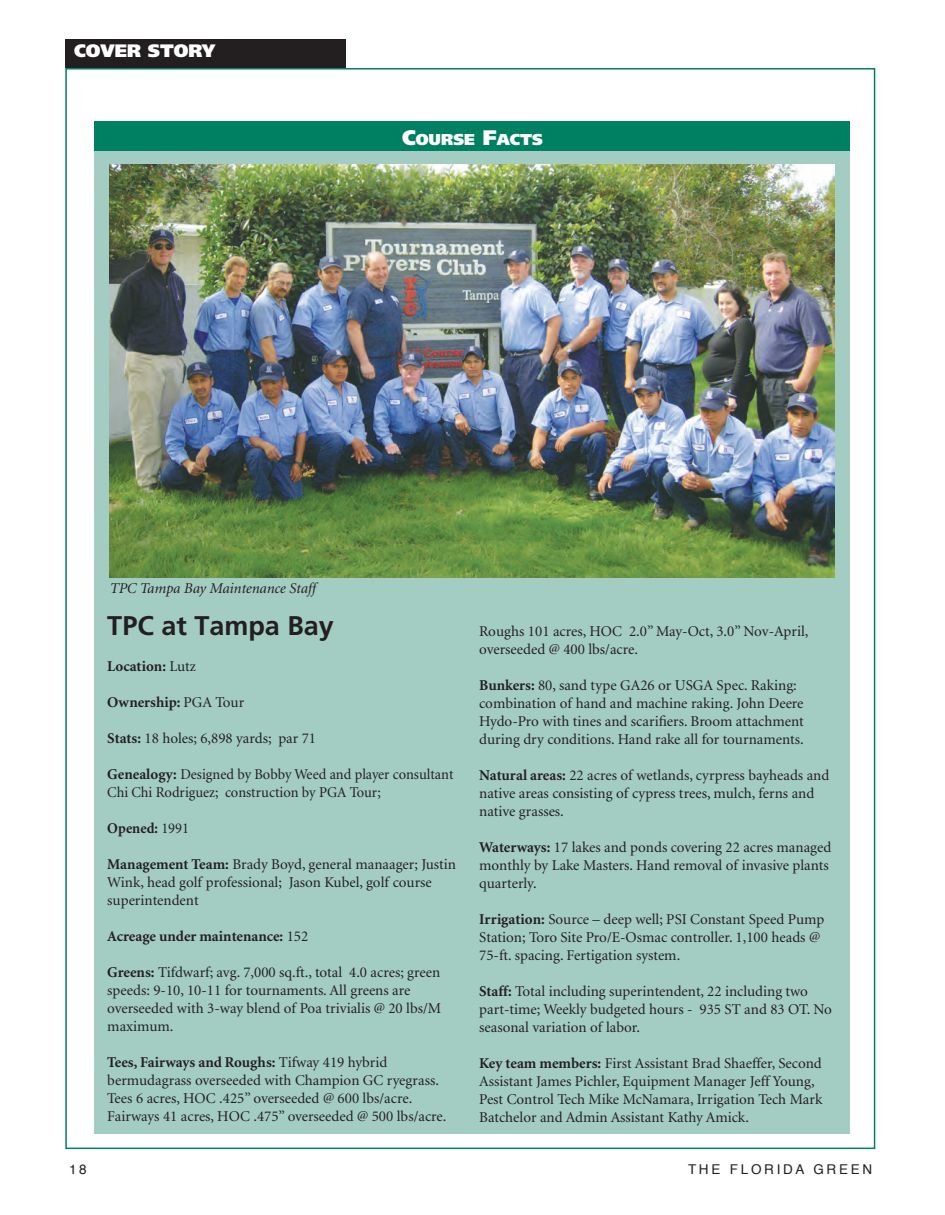
<style>
.page{position:relative;width:945px;height:1215px;background:#fff}
.page>*{position:absolute;margin:0;border:0;box-sizing:border-box;transform-origin:0 0}
.t1{font:700 27px "Frutiger";color:#231f20}
.t2{font:900 18px "Frutiger";color:#fff}
.t3{font:900 15.75px "Frutiger";color:#fff}
.t4{font:15px/18px "Minion";color:#231f20}
.t5{font:15px/18px "Minion";color:#231f20;scale:.96 1}
.t6{font:700 15px "Minion";color:#231f20}
.t7{font:italic 15px "Minion";color:#231f20}
.t8{font:700 15px "Minion";color:#231f20;scale:.96 1}
.t9{font:13.5px "Helvetica";letter-spacing:.2em;color:#231f20}
.s1{font-size:21px}
.s2{font-weight:400}
.s3{font-weight:700}
</style>
<div class="page">
<div style="left:65px;top:39px;width:281px;height:29px;background:#231f20"></div>
<div style="left:94px;top:122px;width:756px;height:1012px;background:#a3ccc2"></div>
<img style="left:109px;top:165px;width:725px;height:412px">
<div style="left:94px;top:122px;width:756px;height:30px;background:#008062"></div>
<p class="t2" style="left:74px;top:40px;width:143px">COVER STORY</p>
<p class="t3" style="left:402px;top:129px;width:142px"><span class="s1">C</span>OURSE <span class="s1">F</span>ACTS</p>
<p class="t7" style="left:109px;top:581px;width:208px">TPC Tampa Bay Maintenance Staff</p>
<h1 class="t1" style="left:107px;top:610px;width:228px">TPC at Tampa Bay</h1>
<p class="t6" style="left:107px;top:659px;width:90px">Location: <span class="s2">Lutz</span></p>
<p class="t6" style="left:107px;top:695px;width:138px">Ownership: <span class="s2">PGA Tour</span></p>
<p class="t4" style="left:107px;top:730px;width:210px"><span class="s3">Stats:</span> 18 holes; 6,898 yards; par 71</p>
<p class="t5" style="left:107px;top:766px;width:362px"><span class="s3">Genealogy:</span> Designed by Bobby Weed and player consultant<br>Chi Chi Rodriguez; construction by PGA Tour;</p>
<p class="t8" style="left:107px;top:821px;width:87px">Opened: <span class="s2">1991</span></p>
<p class="t4" style="left:107px;top:856px;width:350px"><span class="s3">Management Team:</span> Brady Boyd, general manaager; Justin<br>Wink, head golf professional; Jason Kubel, golf course superintendent</p>
<p class="t6" style="left:107px;top:929px;width:202px">Acreage under maintenance: <span class="s2">152</span></p>
<p class="t4" style="left:107px;top:964px;width:336px"><span class="s3">Greens:</span> Tifdwarf; avg. 7,000 sq.ft., total 4.0 acres; green speeds: 9-10, 10-11 for tournaments. All greens are overseeded with 3-way blend of Poa trivialis @ 20 lbs/M maximum.</p>
<p class="t4" style="left:107px;top:1054px;width:341px"><span class="s3">Tees, Fairways and Roughs:</span> Tifway 419 hybrid bermudagrass overseeded with Champion GC ryegrass.<br>Tees 6 acres, HOC .425” overseeded @ 600 lbs/acre.<br>Fairways 41 acres, HOC .475” overseeded @ 500 lbs/acre.</p>
<p class="t4" style="left:479px;top:623px;width:331px">Roughs 101 acres, HOC 2.0” May-Oct, 3.0” Nov-April, overseeded @ 400 lbs/acre.</p>
<p class="t4" style="left:479px;top:677px;width:326px"><span class="s3">Bunkers:</span> 80, sand type GA26 or USGA Spec. Raking: combination of hand and machine raking. John Deere Hydo-Pro with tines and scarifiers. Broom attachment during dry conditions. Hand rake all for tournaments.</p>
<p class="t4" style="left:479px;top:767px;width:352px"><span class="s3">Natural areas:</span> 22 acres of wetlands, cyrpress bayheads and native areas consisting of cypress trees, mulch, ferns and native grasses.</p>
<p class="t4" style="left:479px;top:839px;width:354px"><span class="s3">Waterways:</span> 17 lakes and ponds covering 22 acres managed monthly by Lake Masters. Hand removal of invasive plants quarterly.</p>
<p class="t4" style="left:479px;top:911px;width:347px"><span class="s3">Irrigation:</span> Source – deep well; PSI Constant Speed Pump<br>Station; Toro Site Pro/E-Osmac controller. 1,100 heads @<br>75-ft. spacing. Fertigation system.</p>
<p class="t4" style="left:479px;top:983px;width:354px"><span class="s3">Staff:</span> Total including superintendent, 22 including two part-time; Weekly budgeted hours - 935 ST and 83 OT. No seasonal variation of labor.</p>
<p class="t4" style="left:479px;top:1055px;width:345px"><span class="s3">Key team members:</span> First Assistant Brad Shaeffer, Second Assistant James Pichler, Equipment Manager Jeff Young, Pest Control Tech Mike McNamara, Irrigation Tech Mark Batchelor and Admin Assistant Kathy Amick.</p>
<p class="t9" style="left:69px;top:1158px;width:19px">18</p>
<p class="t9" style="left:688px;top:1158px;width:186px">THE FLORIDA GREEN</p>
</div>
